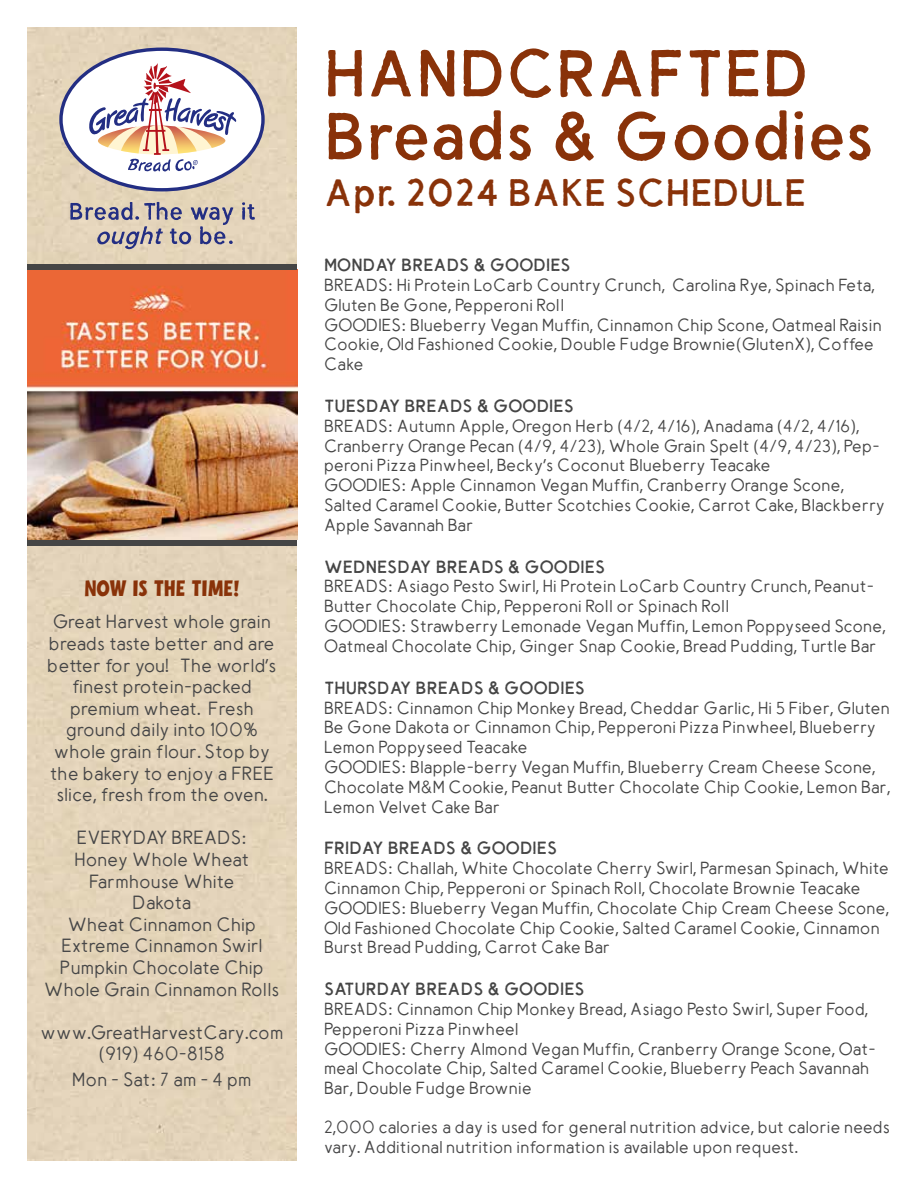
<style>
.page{position:relative;width:918px;height:1188px;background:#fff}
.page>*{position:absolute;margin:0;border:0;box-sizing:border-box;transform-origin:0 0}
.t1{font:67.5px/63px "GH Simple Rustic";letter-spacing:-.04em;color:#893209}
.t2{font:39px "GH Simple Rustic";color:#893209}
.t3{font:21px "GH Mod Display";color:#893209}
.t4{font:600 18px/21.6px "GH Simple";color:#464647;text-align:center}
.t5{font:18px "GH Simple Rustic";color:#454545}
.t6{font:600 16.5px/19.8px "GH Simple";color:#454545}
.t7{font:600 16.5px/19.8px "GH Simple";color:#464647}
</style>
<div class="page">
<div style="left:27px;top:27px;width:270px;height:1134px;background:#e4d4ba"></div>
<svg style="left:59px;top:48px;width:206px;height:143px"></svg>
<svg style="left:242px;top:202px;width:13px;height:18px"></svg>
<svg style="left:70px;top:202px;width:163px;height:47px;background:#b9b0ad"></svg>
<img style="left:27px;top:270px;width:270px;height:270px">
<div style="left:27px;top:265px;width:270px;height:5px;background:#454545"></div>
<div style="left:27px;top:540px;width:270px;height:5px;background:#454545"></div>
<p class="t3" style="left:84px;top:576px;width:157px">NOW IS THE TIME!</p>
<p class="t4" style="left:47px;top:612px;width:231px">Great Harvest whole grain breads taste better and are better for you! The world’s finest protein-packed premium wheat. Fresh ground daily into 100% whole grain flour. Stop by the bakery to enjoy a FREE slice, fresh from the oven.</p>
<p class="t4" style="left:44px;top:828px;width:237px">EVERYDAY BREADS:<br>Honey Whole Wheat<br>Farmhouse White<br>Dakota<br>Wheat Cinnamon Chip<br>Extreme Cinnamon Swirl<br>Pumpkin Chocolate Chip<br>Whole Grain Cinnamon Rolls</p>
<p class="t4" style="left:40px;top:1023px;width:245px">www.GreatHarvestCary.com (919) 460-8158</p>
<p class="t4" style="left:72px;top:1070px;width:181px">Mon - Sat: 7 am - 4 pm</p>
<h1 class="t1" style="left:324px;top:44px;width:553px;text-indent:182px">crafted<br>Breads &amp; Goodies</h1>
<h2 class="t2" style="left:324px;top:171px;width:484px">Apr. 2024 BAKE SCHEDULE</h2>
<h1 class="t1" style="left:324px;top:44px;width:88px">Hand</h1>
<p class="t5" style="left:324px;top:255px;width:248px">MONDAY BREADS &amp; GOODIES</p>
<p class="t6" style="left:324px;top:276px;width:560px">BREADS: Hi Protein LoCarb Country Crunch, Carolina Rye, Spinach Feta, Gluten Be Gone, Pepperoni Roll<br>GOODIES: Blueberry Vegan Muffin, Cinnamon Chip Scone, Oatmeal Raisin Cookie, Old Fashioned Cookie, Double Fudge Brownie(GlutenX), Coffee Cake</p>
<p class="t5" style="left:324px;top:396px;width:252px">TUESDAY BREADS &amp; GOODIES</p>
<p class="t6" style="left:324px;top:417px;width:562px">BREADS: Autumn Apple, Oregon Herb (4/2, 4/16), Anadama (4/2, 4/16), Cranberry Orange Pecan (4/9, 4/23), Whole Grain Spelt (4/9, 4/23), Pep&shy;peroni Pizza Pinwheel, Becky’s Coconut Blueberry Teacake<br>GOODIES: Apple Cinnamon Vegan Muffin, Cranberry Orange Scone, Salted Caramel Cookie, Butter Scotchies Cookie, Carrot Cake, Blackberry Apple Savannah Bar</p>
<p class="t5" style="left:324px;top:557px;width:283px">WEDNESDAY BREADS &amp; GOODIES</p>
<p class="t6" style="left:324px;top:578px;width:563px">BREADS: Asiago Pesto Swirl, Hi Protein LoCarb Country Crunch, Peanut-Butter Chocolate Chip, Pepperoni Roll or Spinach Roll<br>GOODIES: Strawberry Lemonade Vegan Muffin, Lemon Poppyseed Scone, Oatmeal Chocolate Chip, Ginger Snap Cookie, Bread Pudding, Turtle Bar</p>
<p class="t5" style="left:324px;top:678px;width:263px">THURSDAY BREADS &amp; GOODIES</p>
<p class="t6" style="left:324px;top:699px;width:568px">BREADS: Cinnamon Chip Monkey Bread, Cheddar Garlic, Hi 5 Fiber, Gluten Be Gone Dakota or Cinnamon Chip, Pepperoni Pizza Pinwheel, Blueberry Lemon Poppyseed Teacake<br>GOODIES: Blapple-berry Vegan Muffin, Blueberry Cream Cheese Scone, Chocolate M&amp;M Cookie, Peanut Butter Chocolate Chip Cookie, Lemon Bar, Lemon Velvet Cake Bar</p>
<p class="t5" style="left:324px;top:838px;width:235px">FRIDAY BREADS &amp; GOODIES</p>
<p class="t6" style="left:324px;top:860px;width:567px">BREADS: Challah, White Chocolate Cherry Swirl, Parmesan Spinach, White Cinnamon Chip, Pepperoni or Spinach Roll, Chocolate Brownie Teacake GOODIES: Blueberry Vegan Muffin, Chocolate Chip Cream Cheese Scone, Old Fashioned Chocolate Chip Cookie, Salted Caramel Cookie, Cinnamon Burst Bread Pudding, Carrot Cake Bar</p>
<p class="t5" style="left:324px;top:979px;width:262px">SATURDAY BREADS &amp; GOODIES</p>
<p class="t6" style="left:324px;top:1000px;width:553px">BREADS: Cinnamon Chip Monkey Bread, Asiago Pesto Swirl, Super Food, Pepperoni Pizza Pinwheel<br>GOODIES: Cherry Almond Vegan Muffin, Cranberry Orange Scone, Oat&shy;meal Chocolate Chip, Salted Caramel Cookie, Blueberry Peach Savannah Bar, Double Fudge Brownie</p>
<p class="t7" style="left:324px;top:1118px;width:568px">2,000 calories a day is used for general nutrition advice, but calorie needs vary. Additional nutrition information is available upon request.</p>
</div>
